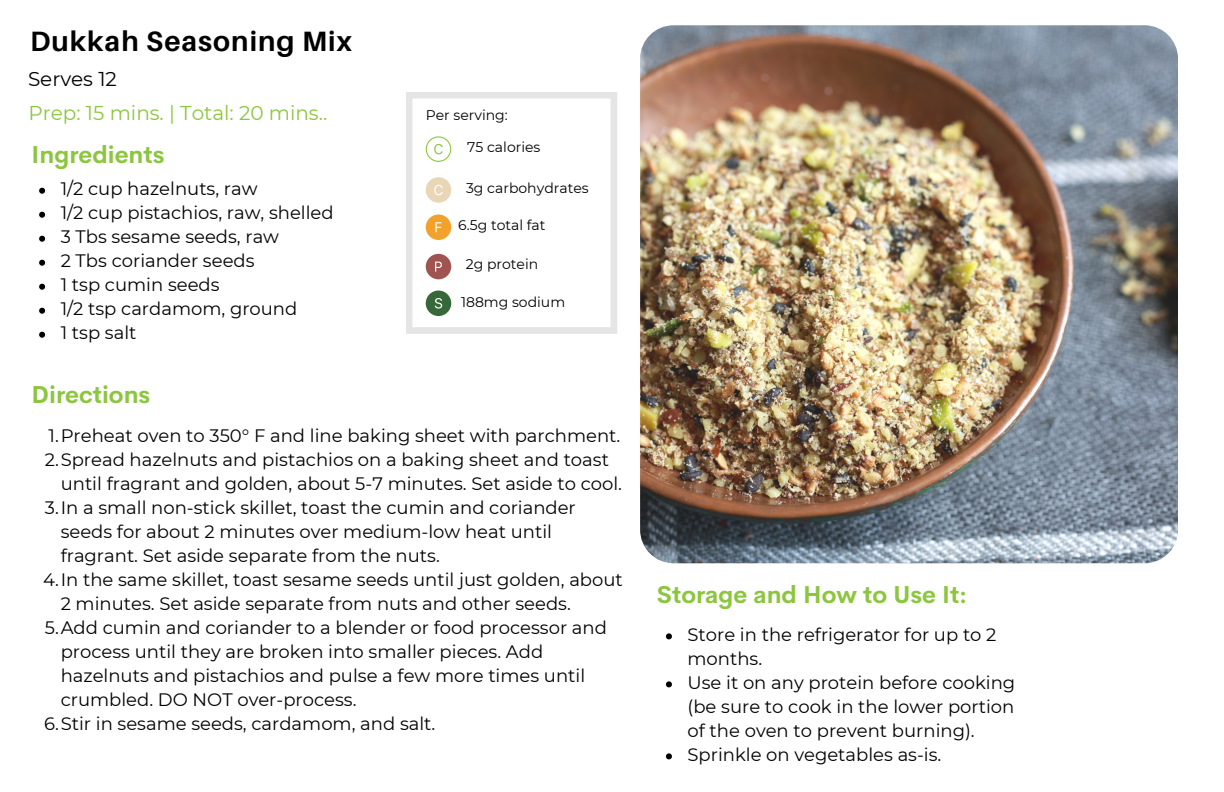
<style>
.page{position:relative;width:1224px;height:792px;background:#fff}
.page>*{position:absolute;margin:0;border:0;box-sizing:border-box;transform-origin:0 0}
.t1{font:700 28px "Aileron";letter-spacing:.035em;color:#000}
.t2{font:700 24px "Cerebri Sans";color:#8cc63f}
.t3{font:20px "Montserrat";color:#8cc63f}
.t4{font:20px "Montserrat";color:#000}
.t5{font:18px/24px "Montserrat";color:#000}
.t6{font:14px "Montserrat";color:#000}
</style>
<div class="page">
<img style="left:640px;top:25px;width:538px;height:538px;border-radius:33px">
<svg style="left:406px;top:92px;width:211px;height:241px"></svg>
<svg style="left:426px;top:254px;width:25px;height:25px"></svg>
<svg style="left:426px;top:214px;width:25px;height:26px"></svg>
<svg style="left:426px;top:177px;width:25px;height:26px"></svg>
<svg style="left:426px;top:136px;width:25px;height:26px"></svg>
<svg style="left:39px;top:188px;width:6px;height:6px"></svg>
<svg style="left:39px;top:212px;width:6px;height:6px"></svg>
<svg style="left:39px;top:236px;width:6px;height:6px"></svg>
<svg style="left:39px;top:260px;width:6px;height:6px"></svg>
<svg style="left:39px;top:284px;width:6px;height:6px"></svg>
<svg style="left:39px;top:308px;width:6px;height:6px"></svg>
<svg style="left:39px;top:332px;width:6px;height:6px"></svg>
<svg style="left:426px;top:291px;width:25px;height:25px"></svg>
<svg style="left:666px;top:633px;width:6px;height:6px"></svg>
<svg style="left:666px;top:681px;width:6px;height:6px"></svg>
<svg style="left:666px;top:753px;width:6px;height:6px"></svg>
<p class="t1" style="left:30px;top:24px;width:323px">Dukkah Seasoning Mix</p>
<p class="t4" style="left:28px;top:67px;width:90px">Serves 12</p>
<p class="t3" style="left:29px;top:100px;width:300px">Prep: 15 mins. | Total: 20 mins..</p>
<p class="t2" style="left:32px;top:139px;width:134px">Ingredients</p>
<p class="t5" style="left:61px;top:177px;width:198px">1/2 cup hazelnuts, raw</p>
<p class="t5" style="left:61px;top:201px;width:275px">1/2 cup pistachios, raw, shelled</p>
<p class="t5" style="left:61px;top:225px;width:220px">3 Tbs sesame seeds, raw</p>
<p class="t5" style="left:61px;top:249px;width:195px">2 Tbs coriander seeds</p>
<p class="t5" style="left:61px;top:273px;width:160px">1 tsp cumin seeds</p>
<p class="t5" style="left:61px;top:297px;width:238px">1/2 tsp cardamom, ground</p>
<p class="t5" style="left:61px;top:321px;width:77px">1 tsp salt</p>
<p class="t2" style="left:32px;top:379px;width:120px">Directions</p>
<p class="t6" style="left:426px;top:107px;width:84px">Per serving:</p>
<p class="t6" style="left:467px;top:138px;width:75px">75 calories</p>
<p class="t6" style="left:466px;top:179px;width:124px">3g carbohydrates</p>
<p class="t6" style="left:458px;top:217px;width:89px">6.5g total fat</p>
<p class="t6" style="left:466px;top:256px;width:74px">2g protein</p>
<p class="t6" style="left:461px;top:293px;width:106px">188mg sodium</p>
<p class="t5" style="left:49px;top:423px;width:573px">1.Preheat oven to 350° F and line baking sheet with parchment.</p>
<p class="t5" style="left:61px;top:447px;width:563px;text-indent:-16px">2.Spread hazelnuts and pistachios on a baking sheet and toast until fragrant and golden, about 5-7 minutes. Set aside to cool.</p>
<p class="t5" style="left:61px;top:495px;width:517px;text-indent:-16px">3.In a small non-stick skillet, toast the cumin and coriander seeds for about 2 minutes over medium-low heat until fragrant. Set aside separate from the nuts.</p>
<p class="t5" style="left:61px;top:567px;width:564px;text-indent:-17px">4.In the same skillet, toast sesame seeds until just golden, about<br>2 minutes. Set aside separate from nuts and other seeds.</p>
<p class="t5" style="left:61px;top:615px;width:548px;text-indent:-16px">5.Add cumin and coriander to a blender or food processor and process until they are broken into smaller pieces. Add hazelnuts and pistachios and pulse a few more times until crumbled. DO NOT over-process.</p>
<p class="t5" style="left:44px;top:711px;width:393px">6.Stir in sesame seeds, cardamom, and salt.</p>
<p class="t2" style="left:657px;top:579px;width:311px">Storage and How to Use It:</p>
<p class="t5" style="left:688px;top:622px;width:311px">Store in the refrigerator for up to 2 months.</p>
<p class="t5" style="left:688px;top:670px;width:329px;text-align:justify">Use it on any protein before cooking (be sure to cook in the lower portion of the oven to prevent burning).</p>
<p class="t5" style="left:688px;top:742px;width:255px">Sprinkle on vegetables as-is.</p>
</div>
